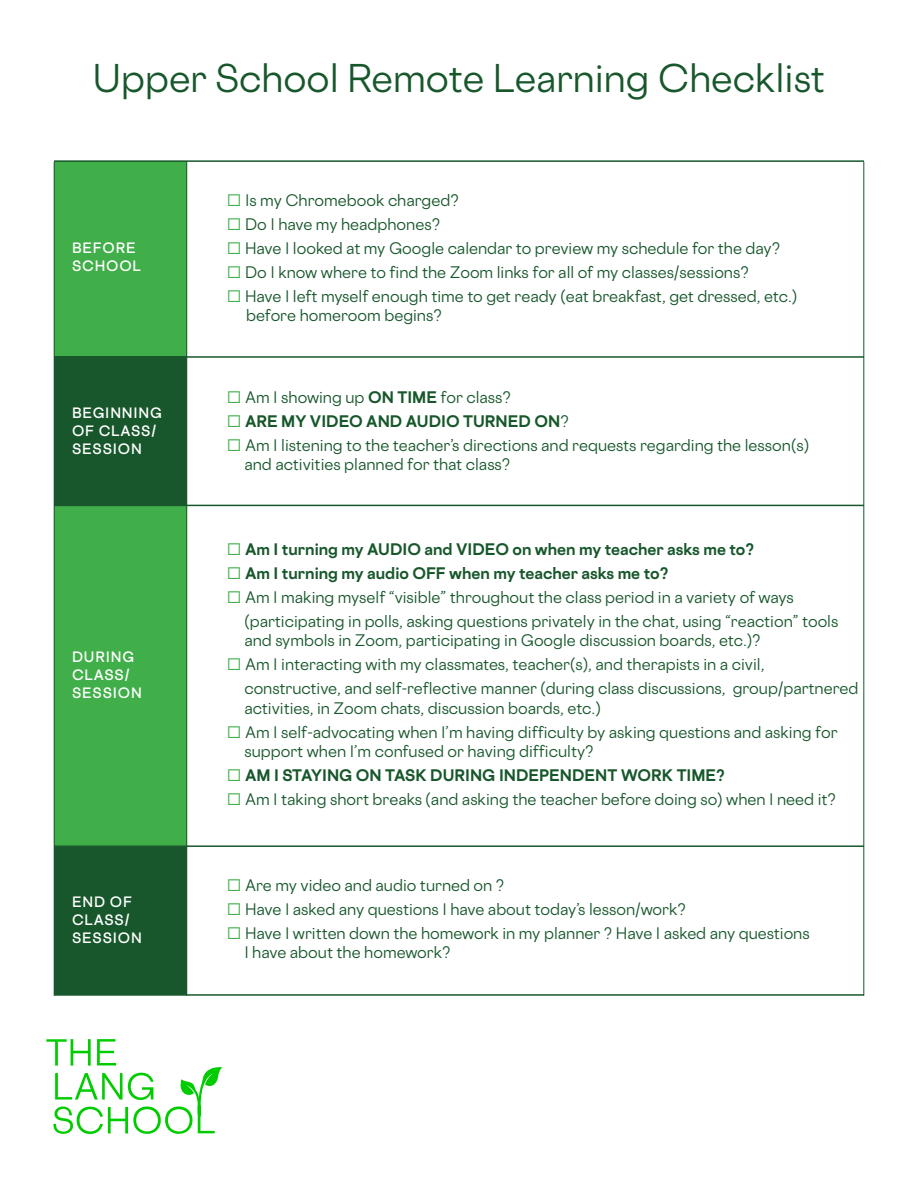
<style>
.page{position:relative;width:918px;height:1188px;background:#fff}
.page>*{position:absolute;margin:0;border:0;box-sizing:border-box;transform-origin:0 0}
.t1{font:36px "Cosmica";color:#17572b}
.t2{font:15px/24px "Cosmica";color:#17572b}
.t3{font:700 15px "Cosmica";color:#17572b}
.t4{font:600 13.5px/18px "Cosmica";letter-spacing:.06em;color:#fff}
.s1{color:#40ae49}
.s2{font-weight:700}
.s3{font-weight:400;color:#40ae49}
.s4{font-weight:400}
</style>
<div class="page">
<div style="left:54px;top:161px;width:133px;height:195px;background:#40ae49"></div>
<div style="left:54px;top:356px;width:133px;height:149px;background:#17572b"></div>
<div style="left:54px;top:847px;width:133px;height:147px;background:#17572b"></div>
<div style="left:54px;top:506px;width:133px;height:339px;background:#40ae49"></div>
<hr style="left:54px;top:505px;width:810px;height:1px;background:#17572b">
<hr style="left:54px;top:994px;width:810px;height:2px;background:#17572b">
<hr style="left:54px;top:160px;width:810px;height:2px;background:#17572b">
<hr style="left:54px;top:356px;width:810px;height:2px;background:#17572b">
<hr style="left:54px;top:845px;width:810px;height:2px;background:#17572b">
<hr style="left:864px;top:162px;width:1px;height:834px;background:#17572b">
<hr style="left:54px;top:162px;width:1px;height:834px;background:#17572b">
<hr style="left:186px;top:162px;width:1px;height:834px;background:#17572b">
<svg style="left:46px;top:1039px;width:177px;height:95px"></svg>
<p class="t1" style="left:93px;top:55px;width:734px">Upper School Remote Learning Checklist</p>
<p class="t4" style="left:72px;top:239px;width:65px">BEFORE</p>
<p class="t4" style="left:72px;top:257px;width:70px">SCHOOL</p>
<p class="t4" style="left:72px;top:404px;width:92px">BEGINNING</p>
<p class="t4" style="left:72px;top:422px;width:86px">OF CLASS/</p>
<p class="t4" style="left:72px;top:440px;width:71px">SESSION</p>
<p class="t4" style="left:72px;top:648px;width:64px">DURING</p>
<p class="t4" style="left:72px;top:666px;width:71px">CLASS/<br>SESSION</p>
<p class="t4" style="left:72px;top:893px;width:61px">END OF<br>CLASS/</p>
<p class="t4" style="left:72px;top:929px;width:71px">SESSION</p>
<p class="t2" style="left:227px;top:188px;width:234px"><span class="s1">□</span> Is my Chromebook charged?</p>
<p class="t2" style="left:227px;top:212px;width:215px"><span class="s1">□</span> Do I have my headphones?</p>
<p class="t2" style="left:227px;top:236px;width:555px"><span class="s1">□</span> Have I looked at my Google calendar to preview my schedule for the day?</p>
<p class="t2" style="left:227px;top:260px;width:524px"><span class="s1">□</span> Do I know where to find the Zoom links for all of my classes/sessions?</p>
<p class="t2" style="left:227px;top:284px;width:572px"><span class="s1">□</span> Have I left myself enough time to get ready (eat breakfast, get dressed, etc.)</p>
<p class="t2" style="left:246px;top:303px;width:197px">before homeroom begins?</p>
<p class="t2" style="left:227px;top:385px;width:286px"><span class="s1">□</span> Am I showing up <span class="s2">ON TIME</span> for class?</p>
<p class="t3" style="left:227px;top:411px;width:344px"><span class="s3">□</span> ARE MY VIDEO AND AUDIO TURNED ON<span class="s4">?</span></p>
<p class="t2" style="left:227px;top:433px;width:584px"><span class="s1">□</span> Am I listening to the teacher’s directions and requests regarding the lesson(s)</p>
<p class="t2" style="left:244px;top:452px;width:268px">and activities planned for that class?</p>
<p class="t3" style="left:227px;top:539px;width:529px"><span class="s3">□</span> Am I turning my AUDIO and VIDEO on when my teacher asks me to?</p>
<p class="t3" style="left:227px;top:563px;width:443px"><span class="s3">□</span> Am I turning my audio OFF when my teacher asks me to?</p>
<p class="t2" style="left:244px;top:585px;width:596px;text-indent:-18px"><span class="s1">□</span> Am I making myself “visible” throughout the class period in a variety of ways (participating in polls, asking questions privately in the chat, using “reaction” tools</p>
<p class="t2" style="left:244px;top:628px;width:518px">and symbols in Zoom, participating in Google discussion boards, etc.)?</p>
<p class="t2" style="left:244px;top:652px;width:616px;text-indent:-18px"><span class="s1">□</span> Am I interacting with my classmates, teacher(s), and therapists in a civil, constructive, and self-reflective manner (during class discussions, group/partnered</p>
<p class="t2" style="left:244px;top:696px;width:358px">activities, in Zoom chats, discussion boards, etc.)</p>
<p class="t2" style="left:244px;top:722px;width:595px;line-height:19.5px;text-indent:-18px"><span class="s1">□</span> Am I self-advocating when I’m having difficulty by asking questions and asking for support when I’m confused or having difficulty?</p>
<p class="t3" style="left:227px;top:766px;width:500px"><span class="s3">□</span> AM I STAYING ON TASK DURING INDEPENDENT WORK TIME?</p>
<p class="t2" style="left:227px;top:787px;width:611px"><span class="s1">□</span> Am I taking short breaks (and asking the teacher before doing so) when I need it?</p>
<p class="t2" style="left:227px;top:873px;width:279px"><span class="s1">□</span> Are my video and audio turned on ?</p>
<p class="t2" style="left:227px;top:897px;width:461px"><span class="s1">□</span> Have I asked any questions I have about today’s lesson/work?</p>
<p class="t2" style="left:244px;top:923px;width:567px;line-height:19.5px;text-indent:-18px"><span class="s1">□</span> Have I written down the homework in my planner ? Have I asked any questions<br>I have about the homework?</p>
</div>
